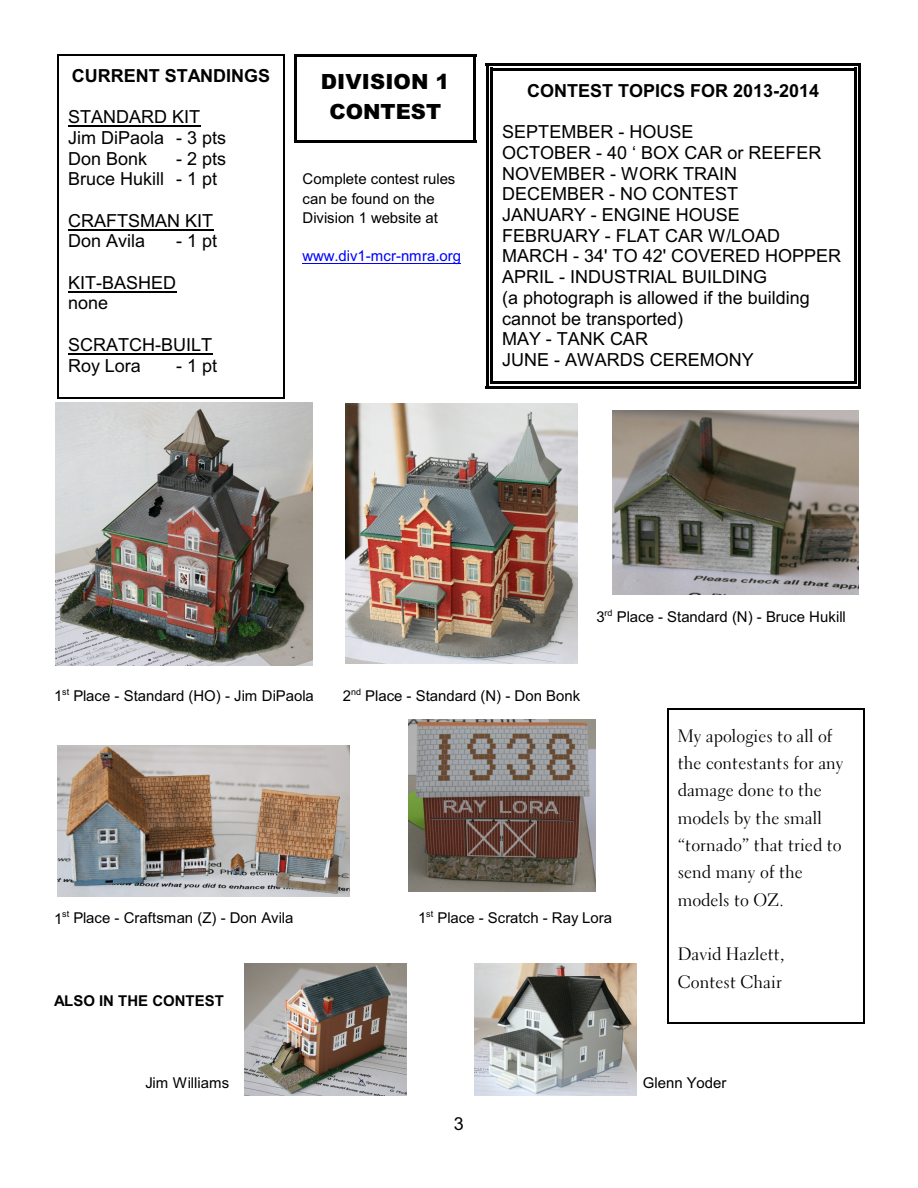
<style>
.page{position:relative;width:918px;height:1188px;background:#fff}
.page>*{position:absolute;margin:0;border:0;box-sizing:border-box;transform-origin:0 0}
.t1{font:italic 900 21px/29.7px "Arial";color:#000;text-align:center}
.t2{font:18px/20.7px "Arial";color:#000}
.t3{font:18px/27.3px "Transit 2 Normal";color:#000}
.t4{font:700 18px "Arial";color:#000}
.t5{font:15px/19.6px "Arial";color:#000}
.t6{font:15px "Arial";color:#00f}
.t7{font:700 15px "Arial";color:#000}
</style>
<div class="page">
<hr style="left:490px;top:68px;width:3px;height:316px;background:#000">
<hr style="left:854px;top:68px;width:3px;height:316px;background:#000">
<hr style="left:490px;top:68px;width:367px;height:2px;background:#000">
<hr style="left:490px;top:381px;width:367px;height:3px;background:#000">
<hr style="left:486px;top:63px;width:3px;height:325px;background:#000">
<hr style="left:858px;top:63px;width:3px;height:325px;background:#000">
<hr style="left:486px;top:63px;width:375px;height:3px;background:#000">
<hr style="left:486px;top:386px;width:375px;height:2px;background:#000">
<hr style="left:68px;top:126px;width:133px;height:1px;background:#000">
<hr style="left:68px;top:229px;width:145px;height:1px;background:#000">
<hr style="left:68px;top:291px;width:108px;height:1px;background:#000">
<hr style="left:68px;top:354px;width:144px;height:1px;background:#000">
<hr style="left:58px;top:54px;width:1px;height:345px;background:#000">
<hr style="left:283px;top:54px;width:1px;height:345px;background:#000">
<hr style="left:58px;top:54px;width:226px;height:1px;background:#000">
<hr style="left:58px;top:398px;width:226px;height:1px;background:#000">
<img style="left:55px;top:402px;width:258px;height:264px">
<img style="left:345px;top:403px;width:232px;height:260px">
<img style="left:612px;top:410px;width:246px;height:184px">
<img style="left:409px;top:719px;width:187px;height:172px">
<hr style="left:667px;top:709px;width:2px;height:314px;background:#000">
<hr style="left:863px;top:709px;width:2px;height:314px;background:#000">
<hr style="left:667px;top:709px;width:198px;height:1px;background:#000">
<hr style="left:667px;top:1022px;width:198px;height:1px;background:#000">
<img style="left:58px;top:746px;width:291px;height:151px">
<img style="left:245px;top:964px;width:162px;height:131px">
<img style="left:474px;top:964px;width:162px;height:131px">
<hr style="left:294px;top:54px;width:3px;height:89px;background:#000">
<hr style="left:474px;top:54px;width:2px;height:89px;background:#000">
<hr style="left:294px;top:54px;width:182px;height:3px;background:#000">
<hr style="left:294px;top:140px;width:182px;height:3px;background:#000">
<hr style="left:303px;top:263px;width:158px;height:1px;background:#00f">
<p class="t4" style="left:72px;top:69px;width:200px">CURRENT STANDINGS</p>
<p class="t2" style="left:68px;top:108px;width:160px">STANDARD KIT<br>Jim DiPaola - 3 pts<br>Don Bonk</p>
<p class="t2" style="left:68px;top:150px;width:160px;text-indent:108px">- 2 pts<br>Bruce Hukill - 1 pt</p>
<p class="t2" style="left:68px;top:212px;width:147px">CRAFTSMAN KIT<br>Don Avila</p>
<p class="t2" style="left:176px;top:232px;width:43px">- 1 pt</p>
<p class="t2" style="left:68px;top:274px;width:110px">KIT-BASHED none</p>
<p class="t2" style="left:68px;top:336px;width:146px">SCRATCH-BUILT<br>Roy Lora</p>
<p class="t2" style="left:176px;top:357px;width:43px">- 1 pt</p>
<p class="t1" style="left:321px;top:69px;width:130px">DIVISION 1<br>CONTEST</p>
<p class="t5" style="left:303px;top:170px;width:154px">Complete contest rules can be found on the<br>Division 1 website at</p>
<p class="t6" style="left:303px;top:250px;width:160px">www.div1-mcr-nmra.org</p>
<p class="t4" style="left:527px;top:84px;width:294px">CONTEST TOPICS FOR 2013-2014</p>
<p class="t2" style="left:502px;top:123px;width:341px">SEPTEMBER - HOUSE<br>OCTOBER - 40 ‘ BOX CAR or REEFER<br>NOVEMBER - WORK TRAIN<br>DECEMBER - NO CONTEST<br>JANUARY - ENGINE HOUSE<br>FEBRUARY - FLAT CAR W/LOAD<br>MARCH - 34' TO 42' COVERED HOPPER<br>APRIL - INDUSTRIAL BUILDING<br>(a photograph is allowed if the building cannot be transported)<br>MAY - TANK CAR<br>JUNE - AWARDS CEREMONY</p>
<p class="t5" style="left:596px;top:608px;width:251px">3<sup>rd</sup> Place - Standard (N) - Bruce Hukill</p>
<p class="t5" style="left:54px;top:687px;width:261px">1<sup>st</sup> Place - Standard (HO) - Jim DiPaola</p>
<p class="t5" style="left:343px;top:687px;width:239px">2<sup>nd</sup> Place - Standard (N) - Don Bonk</p>
<p class="t5" style="left:54px;top:910px;width:241px">1<sup>st</sup> Place - Craftsman (Z) - Don Avila</p>
<p class="t5" style="left:418px;top:910px;width:196px">1<sup>st</sup> Place - Scratch - Ray Lora</p>
<p class="t7" style="left:54px;top:995px;width:171px">ALSO IN THE CONTEST</p>
<p class="t3" style="left:678px;top:719px;width:167px">My apologies to all of the contestants for any damage done to the models by the small “tornado” that tried to send many of the models to OZ.</p>
<p class="t3" style="left:678px;top:938px;width:108px">David Hazlett,<br>Contest Chair</p>
<p class="t5" style="left:145px;top:1074px;width:85px">Jim Williams</p>
<p class="t5" style="left:643px;top:1074px;width:85px">Glenn Yoder</p>
<p class="t2" style="left:454px;top:1115px;width:12px">3</p>
</div>
